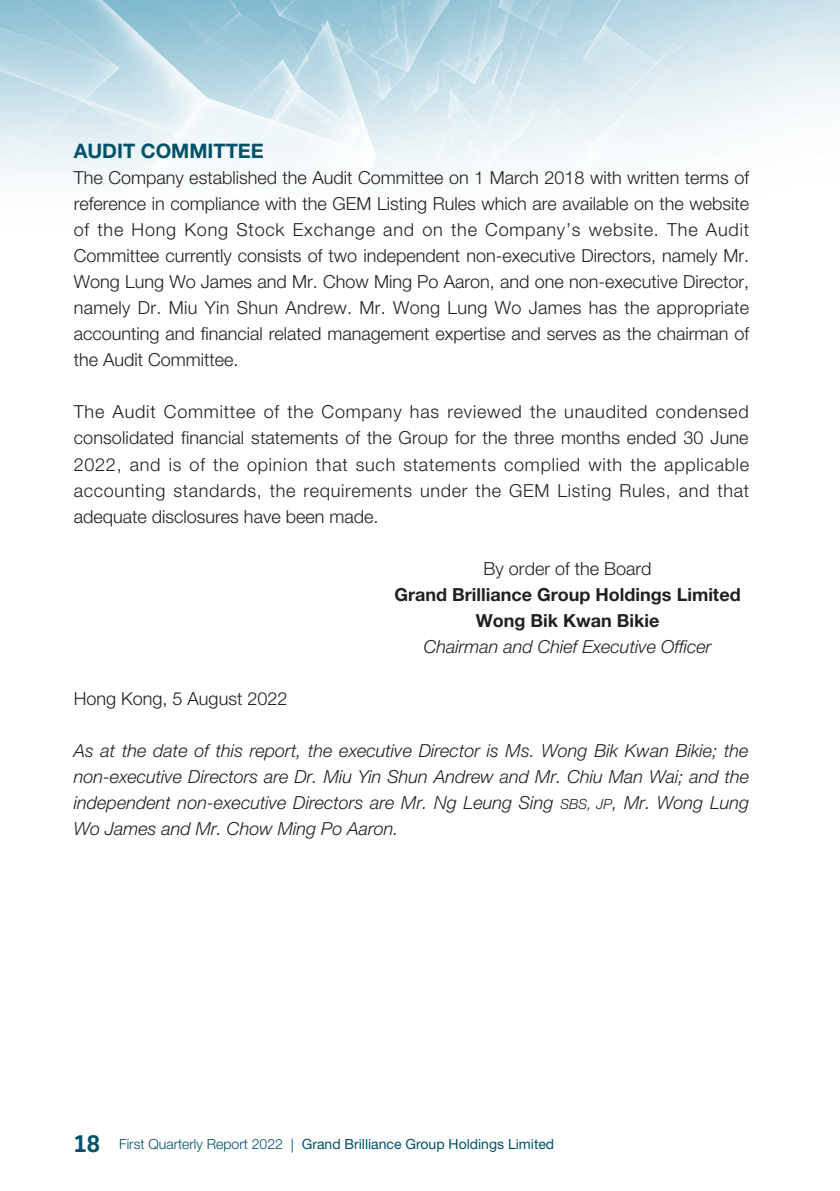
<style>
.page{position:relative;width:840px;height:1191px;background:#fff}
.page>*{position:absolute;margin:0;border:0;box-sizing:border-box;transform-origin:0 0}
._01_H1{font:700 20px "Helvetica Neue LT Std";color:#005268}
._00_txt{font:300 18px/26px "Helvetica Neue LT Std";color:#231f20;text-align:justify}
._00_txt-2{font:italic 300 18px/26px "Helvetica Neue LT Std";color:#231f20;text-align:justify}
._00_txt-3{font:700 18px "Helvetica Neue LT Std";color:#231f20}
.t1{font:14px "Helvetica Neue LT Std";color:#005268}
.s1{font-size:14px}
.s2{font-family:"Battersea";font-weight:700;font-size:24px}
.s3{font-weight:300}
.s4{font-family:"Helvetica LT Std";font-weight:300}
</style>
<div class="page">
<img style="left:0;top:0;width:839px;height:182px">
<p class="_01_H1" style="left:74px;top:139px;width:191px">AUDIT COMMITTEE</p>
<p class="_00_txt" style="left:74px;top:165px;width:676px">The Company established the Audit Committee on 1 March 2018 with written terms of reference in compliance with the GEM Listing Rules which are available on the website of the Hong Kong Stock Exchange and on the Company’s website. The Audit Committee currently consists of two independent non-executive Directors, namely Mr.<br>Wong Lung Wo James and Mr. Chow Ming Po Aaron, and one non-executive Director, namely Dr. Miu Yin Shun Andrew. Mr. Wong Lung Wo James has the appropriate accounting and financial related management expertise and serves as the chairman of the Audit Committee.</p>
<p class="_00_txt" style="left:74px;top:399px;width:676px">The Audit Committee of the Company has reviewed the unaudited condensed consolidated financial statements of the Group for the three months ended 30 June 2022, and is of the opinion that such statements complied with the applicable accounting standards, the requirements under the GEM Listing Rules, and that adequate disclosures have been made.</p>
<p class="_00_txt" style="left:483px;top:555px;width:169px">By order of the Board</p>
<p class="_00_txt-3" style="left:394px;top:583px;width:347px">Grand Brilliance Group Holdings Limited</p>
<p class="_00_txt-3" style="left:475px;top:609px;width:185px">Wong Bik Kwan Bikie</p>
<p class="_00_txt-2" style="left:423px;top:633px;width:289px">Chairman and Chief Executive Officer</p>
<p class="_00_txt" style="left:74px;top:685px;width:215px">Hong Kong, 5 August 2022</p>
<p class="_00_txt-2" style="left:74px;top:737px;width:676px">As at the date of this report, the executive Director is Ms. Wong Bik Kwan Bikie; the non-executive Directors are Dr. Miu Yin Shun Andrew and Mr. Chiu Man Wai; and the independent non-executive Directors are Mr. Ng Leung Sing <span class="s1">SBS, JP</span>, Mr. Wong Lung Wo James and Mr. Chow Ming Po Aaron.</p>
<p class="t1" style="left:74px;top:1135px;width:481px"><span class="s2">18</span> <span class="s3">First Quarterly Report 2022</span> <span class="s4">|</span> Grand Brilliance Group Holdings Limited</p>
</div>
